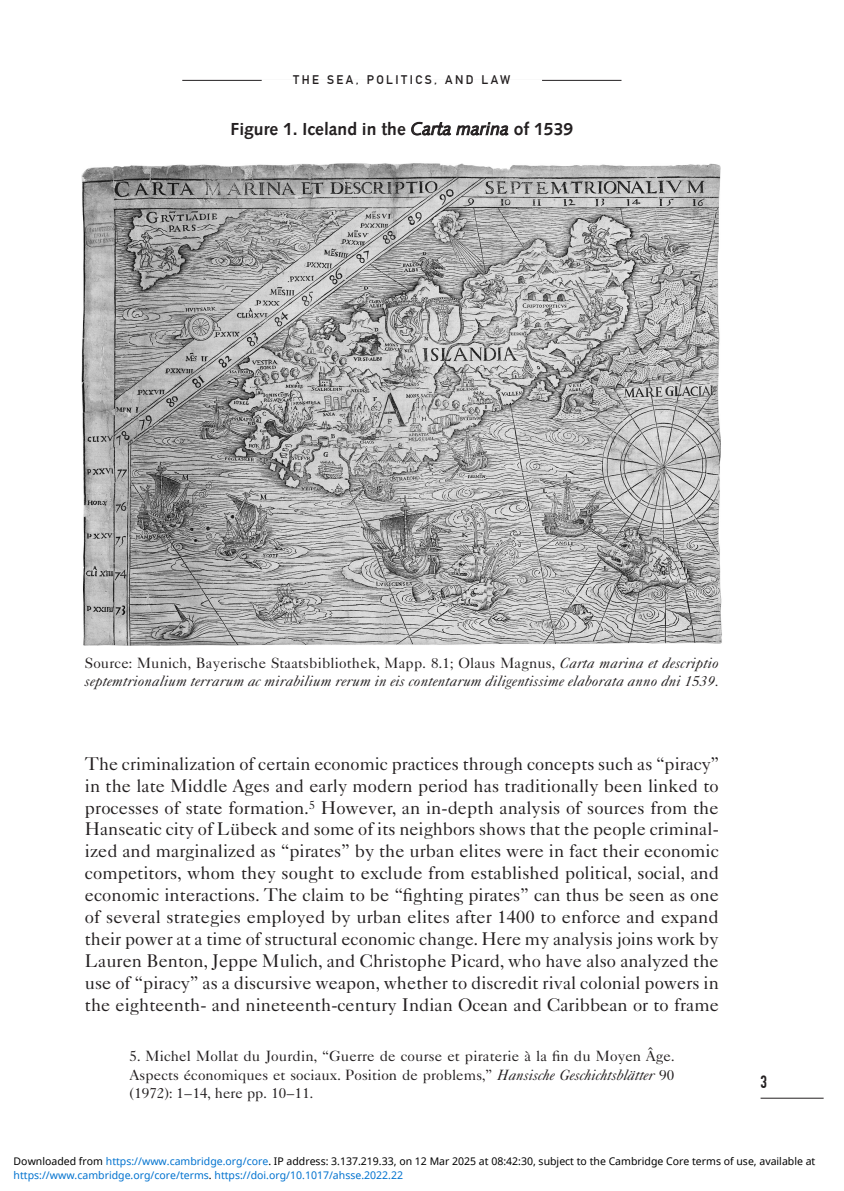
<style>
.page{position:relative;width:844px;height:1191px;background:#fff}
.page>*{position:absolute;margin:0;border:0;box-sizing:border-box;transform-origin:0 0}
.txt_Normal_suite{font:18.38px/21.9px "Caslon 540 LT Std Roman Annales";color:#231f20;text-align:justify}
.titre_figure{font:700 17.5px "Syntax Com";color:#231f20}
.t1{font:17.5px "DIN1451 Com Engschrift";color:#231f20}
.txt_credits{font:14.88px/18.4px "Caslon 540 LT Std Italic Annales";letter-spacing:.01em;color:#231f20}
.txt_Note{font:14.88px/18.4px "Caslon 540 LT Std Roman Annales";letter-spacing:.005em;color:#231f20;text-align:justify}
.t2{font:12.25px "DIN1451 Com Mittelschrift";letter-spacing:.2em;color:#231f20}
.t3{font:10.5px "Noto Sans";color:#000}
.t4{font:10.5px "Noto Sans";color:#0172cf}
.s1{font-weight:400;font-style:italic}
.s2{font-family:"Caslon 540 LT Std Roman Annales"}
.s3{font-family:"Caslon 540 LT Std Italic Annales"}
.s4{color:#0172cf}
.s5{color:#000}
</style>
<div class="page">
<hr style="left:760px;top:1097px;width:63px;height:1px;background:#231f20">
<hr style="left:182px;top:80px;width:439px;height:1px;background:#231f20">
<hr style="left:262px;top:79px;width:280px;height:4px;background:#fff">
<img style="left:82px;top:163px;width:640px;height:483px">
<p class="t2" style="left:293px;top:73px;width:219px">THE SEA, POLITICS, AND LAW</p>
<p class="titre_figure" style="left:230px;top:118px;width:344px">Figure 1. Iceland in the <span class="s1">Carta marina</span> of 1539</p>
<p class="txt_credits" style="left:85px;top:653px;width:635px"><span class="s2">Source: Munich, Bayerische Staatsbibliothek, Mapp. 8.1; Olaus Magnus,</span> Carta marina et descriptio septemtrionalium terrarum ac mirabilium rerum in eis contentarum diligentissime elaborata anno dni 1539.</p>
<p class="txt_Normal_suite" style="left:85px;top:753px;width:636px">The criminalization of certain economic practices through concepts such as “piracy” in the late Middle Ages and early modern period has traditionally been linked to processes of state formation.<sup>5</sup> However, an in-depth analysis of sources from the Hanseatic city of Lübeck and some of its neighbors shows that the people criminal&shy;ized and marginalized as “pirates” by the urban elites were in fact their economic competitors, whom they sought to exclude from established political, social, and economic interactions. The claim to be “fighting pirates” can thus be seen as one of several strategies employed by urban elites after 1400 to enforce and expand their power at a time of structural economic change. Here my analysis joins work by Lauren Benton, Jeppe Mulich, and Christophe Picard, who have also analyzed the use of “piracy” as a discursive weapon, whether to discredit rival colonial powers in the eighteenth- and nineteenth-century Indian Ocean and Caribbean or to frame</p>
<p class="txt_Note" style="left:129px;top:1047px;width:546px">5. Michel Mollat du Jourdin, “Guerre de course et piraterie à la fin du Moyen Âge.<br>Aspects économiques et sociaux. Position de problems,” <span class="s3">Hansische Geschichtsblätter</span> 90 (1972): 1–14, here pp. 10–11.</p>
<p class="t1" style="left:760px;top:1072px;width:8px">3</p>
<p class="t3" style="left:14px;top:1153px;width:803px">Downloaded from <span class="s4">https://www.cambridge.org/core</span>. IP address: 3.137.219.33, on 12 Mar 2025 at 08:42:30, subject to the Cambridge Core terms of use, available at</p>
<p class="t4" style="left:14px;top:1167px;width:391px">https://www.cambridge.org/core/terms<span class="s5">.</span> https://doi.org/10.1017/ahsse.2022.22</p>
</div>
